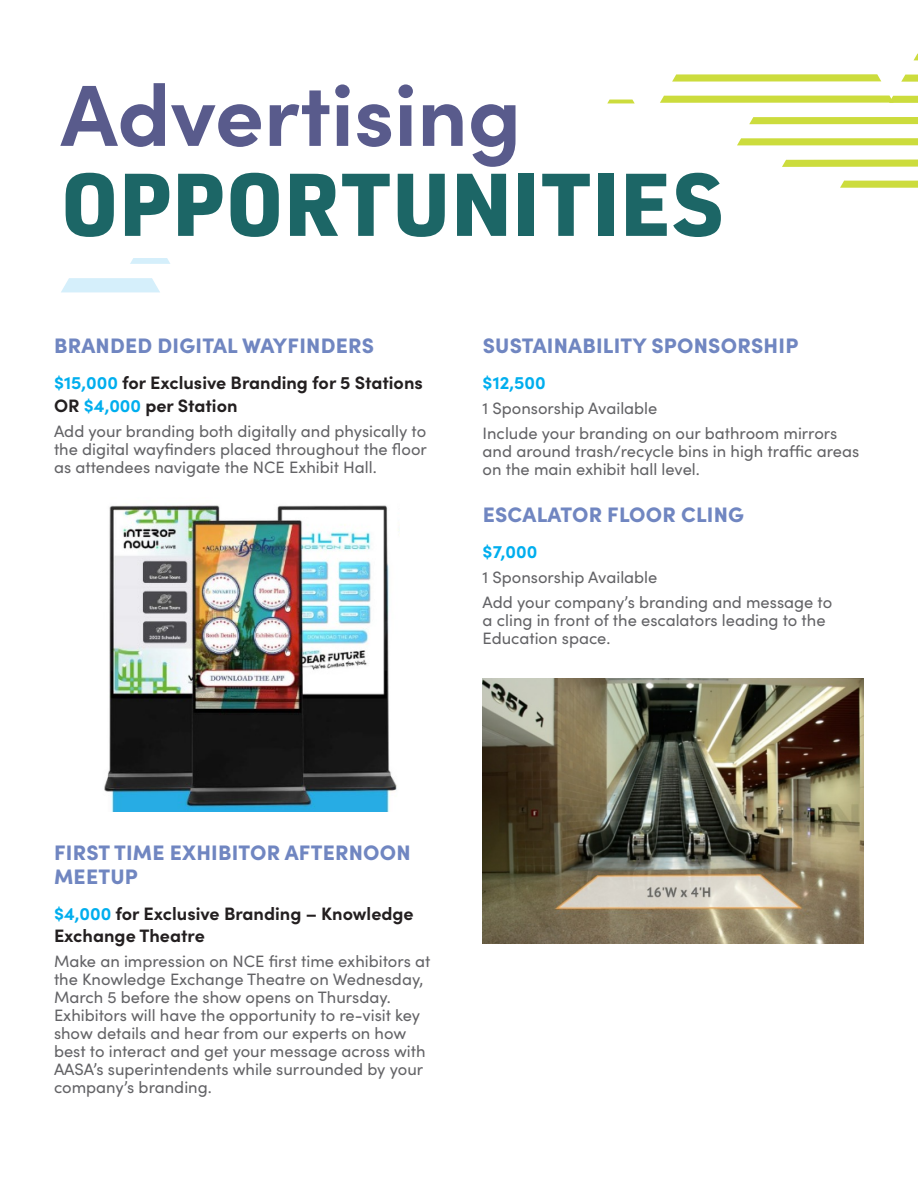
<style>
.page{position:relative;width:918px;height:1188px;background:#fff}
.page>*{position:absolute;margin:0;border:0;box-sizing:border-box;transform-origin:0 0}
.t1{font:900 87px "URWDIN";letter-spacing:.015em;color:#1c6666}
.t2{font:700 87px "Sofia Pro";color:#595b8c}
.purple_subheads{font:900 21px/24px "Sofia Pro";letter-spacing:.01em;color:#7086c1}
.cost{font:700 18px/22.5px "Sofia Pro";color:#231f20}
.cost-2{font:700 18px "Sofia Pro";color:#00aeee}
.Body{font:16.5px/18px "Sofia Pro";color:#636366}
.s1{color:#00aeee}
</style>
<div class="page">
<img style="left:104px;top:505px;width:295px;height:306px">
<svg style="left:672px;top:74px;width:209px;height:8px;background:#d2e056"></svg>
<svg style="left:607px;top:100px;width:28px;height:3px"></svg>
<svg style="left:840px;top:181px;width:78px;height:7px"></svg>
<svg style="left:782px;top:160px;width:136px;height:7px"></svg>
<svg style="left:737px;top:138px;width:181px;height:7px"></svg>
<svg style="left:749px;top:117px;width:169px;height:7px"></svg>
<svg style="left:660px;top:96px;width:258px;height:7px;background:#cedd46"></svg>
<svg style="left:901px;top:75px;width:17px;height:7px"></svg>
<svg style="left:914px;top:53px;width:4px;height:7px"></svg>
<svg style="left:61px;top:278px;width:99px;height:14px"></svg>
<svg style="left:130px;top:258px;width:40px;height:6px"></svg>
<img style="left:483px;top:679px;width:381px;height:265px">
<p class="t2" style="left:61px;top:48px;width:462px">Advertising</p>
<p class="t1" style="left:61px;top:144px;width:664px">OPPORTUNITIES</p>
<p class="purple_subheads" style="left:54px;top:332px;width:322px">BRANDED DIGITAL WAYFINDERS</p>
<p class="cost" style="left:54px;top:370px;width:370px"><span class="s1">$15,000</span> for Exclusive Branding for 5 Stations<br>OR <span class="s1">$4,000</span> per Station</p>
<p class="Body" style="left:54px;top:421px;width:374px;text-align:justify">Add your branding both digitally and physically to the digital wayfinders placed throughout the floor as attendees navigate the NCE Exhibit Hall.</p>
<p class="purple_subheads" style="left:483px;top:332px;width:317px">SUSTAINABILITY SPONSORSHIP</p>
<p class="cost-2" style="left:483px;top:369px;width:65px">$12,500</p>
<p class="Body" style="left:483px;top:398px;width:176px">1 Sponsorship Available</p>
<p class="Body" style="left:483px;top:423px;width:378px">Include your branding on our bathroom mirrors and around trash/recycle bins in high traffic areas on the main exhibit hall level.</p>
<p class="purple_subheads" style="left:483px;top:501px;width:263px">ESCALATOR FLOOR CLING</p>
<p class="cost-2" style="left:483px;top:538px;width:56px">$7,000</p>
<p class="Body" style="left:483px;top:567px;width:176px">1 Sponsorship Available</p>
<p class="Body" style="left:483px;top:592px;width:351px">Add your company’s branding and message to a cling in front of the escalators leading to the<br>Education space.</p>
<p class="purple_subheads" style="left:54px;top:838px;width:358px">FIRST TIME EXHIBITOR AFTERNOON<br>MEETUP</p>
<p class="cost" style="left:54px;top:901px;width:361px"><span class="s1">$4,000</span> for Exclusive Branding – Knowledge<br>Exchange Theatre</p>
<p class="Body" style="left:54px;top:951px;width:378px">Make an impression on NCE first time exhibitors at the Knowledge Exchange Theatre on Wednesday, March 5 before the show opens on Thursday.<br>Exhibitors will have the opportunity to re-visit key show details and hear from our experts on how best to interact and get your message across with AASA’s superintendents while surrounded by your company’s branding.</p>
</div>
